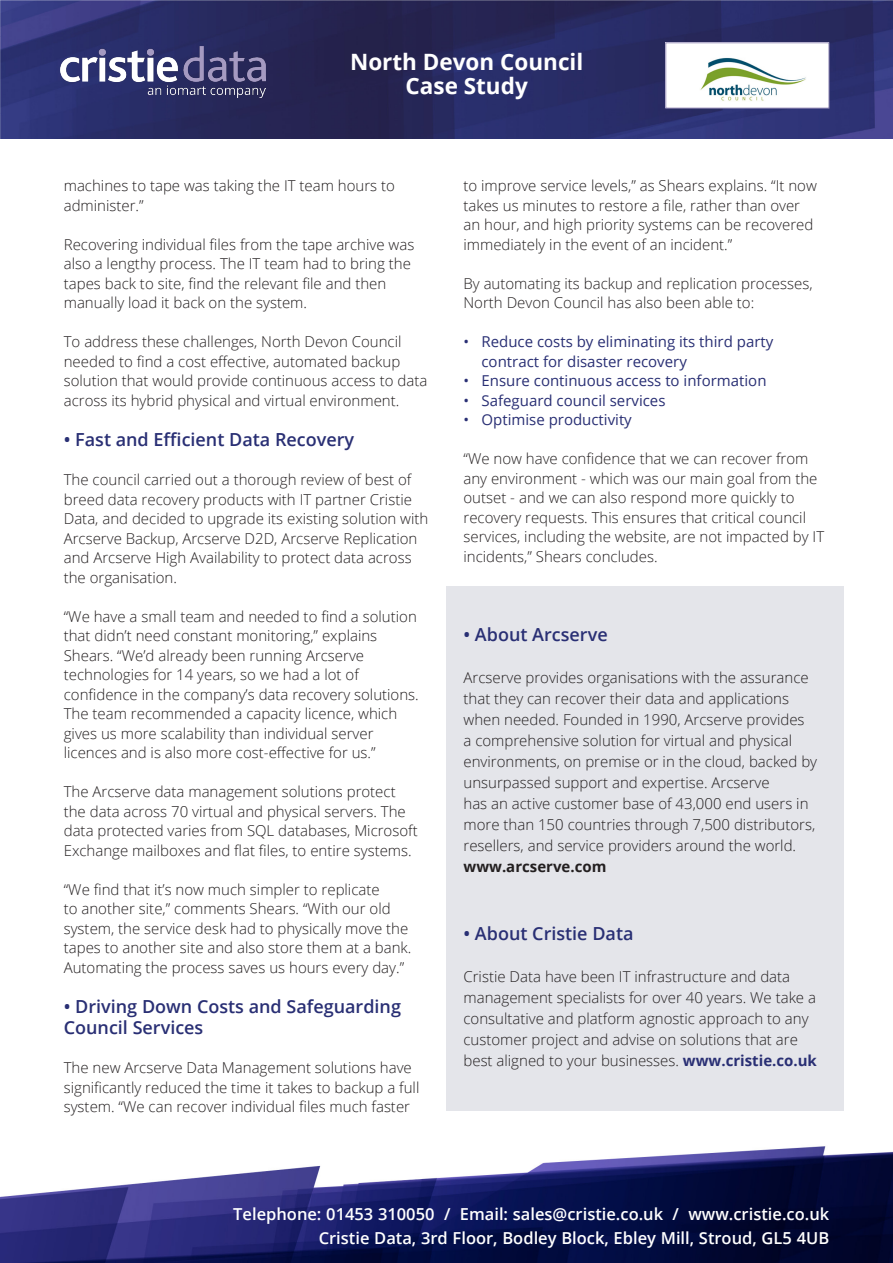
<style>
.page{position:relative;width:893px;height:1263px;background:#fff}
.page>*{position:absolute;margin:0;border:0;box-sizing:border-box;transform-origin:0 0}
.t1{font:700 22.5px "Open Sans";color:#fff}
.para_headers_for_cri{font:600 18px/21px "Open Sans";color:#292f74}
.t2{font:600 16.5px/24px "Open Sans";color:#fff;text-align:right}
.t3{font:300 15px/19.5px "Open Sans";color:#231f20}
.t4{font:15px "Open Sans";color:#292f74}
.s1{font-weight:700}
.s2{font-weight:700;color:#292f74}
</style>
<div class="page">
<img style="left:0;top:1146px;width:893px;height:117px">
<div style="left:446px;top:587px;width:398px;height:524px;background:#e4e5ea"></div>
<img style="left:0;top:0;width:893px;height:138px">
<img style="left:61px;top:46px;width:204px;height:52px">
<div style="left:666px;top:43px;width:163px;height:65px;background:#fff"></div>
<img style="left:700px;top:58px;width:106px;height:43px">
<p class="t1" style="left:350px;top:46px;width:235px">North Devon Council</p>
<p class="t1" style="left:406px;top:70px;width:124px">Case Study</p>
<p class="t3" style="left:64px;top:176px;width:333px">machines to tape was taking the IT team hours to administer.”</p>
<p class="t3" style="left:64px;top:234px;width:352px">Recovering individual files from the tape archive was also a lengthy process. The IT team had to bring the tapes back to site, find the relevant file and then manually load it back on the system.</p>
<p class="t3" style="left:64px;top:332px;width:365px">To address these challenges, North Devon Council needed to find a cost effective, automated backup solution that would provide continuous access to data across its hybrid physical and virtual environment.</p>
<p class="para_headers_for_cri" style="left:64px;top:429px;width:292px">• Fast and Efficient Data Recovery</p>
<p class="t3" style="left:64px;top:470px;width:366px">The council carried out a thorough review of best of breed data recovery products with IT partner Cristie Data, and decided to upgrade its existing solution with Arcserve Backup, Arcserve D2D, Arcserve Replication and Arcserve High Availability to protect data across the organisation.</p>
<p class="t3" style="left:64px;top:606px;width:357px">“We have a small team and needed to find a solution that didn’t need constant monitoring,” explains Shears. “We’d already been running Arcserve technologies for 14 years, so we had a lot of confidence in the company’s data recovery solutions.<br>The team recommended a capacity licence, which gives us more scalability than individual server licences and is also more cost-effective for us.”</p>
<p class="t3" style="left:64px;top:782px;width:355px">The Arcserve data management solutions protect the data across 70 virtual and physical servers. The data protected varies from SQL databases, Microsoft Exchange mailboxes and flat files, to entire systems.</p>
<p class="t3" style="left:64px;top:879px;width:349px">“We find that it’s now much simpler to replicate<br>to another site,” comments Shears. “With our old system, the service desk had to physically move the tapes to another site and also store them at a bank.<br>Automating the process saves us hours every day.”</p>
<p class="para_headers_for_cri" style="left:64px;top:996px;width:339px">• Driving Down Costs and Safeguarding<br>Council Services</p>
<p class="t3" style="left:64px;top:1058px;width:357px">The new Arcserve Data Management solutions have significantly reduced the time it takes to backup a full system. “We can recover individual files much faster</p>
<p class="t3" style="left:463px;top:176px;width:355px">to improve service levels,” as Shears explains. “It now takes us minutes to restore a file, rather than over an hour, and high priority systems can be recovered immediately in the event of an incident.”</p>
<p class="t3" style="left:463px;top:273px;width:351px">By automating its backup and replication processes,<br>North Devon Council has also been able to:</p>
<p class="t4" style="left:463px;top:331px;width:311px">• Reduce costs by eliminating its third party</p>
<p class="t4" style="left:481px;top:351px;width:207px">contract for disaster recovery</p>
<p class="t4" style="left:463px;top:370px;width:305px">• Ensure continuous access to information</p>
<p class="t4" style="left:463px;top:390px;width:204px">• Safeguard council services</p>
<p class="t4" style="left:463px;top:409px;width:170px">• Optimise productivity</p>
<p class="t3" style="left:463px;top:449px;width:362px">“We now have confidence that we can recover from any environment - which was our main goal from the outset - and we can also respond more quickly to recovery requests. This ensures that critical council services, including the website, are not impacted by IT incidents,” Shears concludes.</p>
<p class="para_headers_for_cri" style="left:463px;top:624px;width:146px">• About Arcserve</p>
<p class="t3" style="left:463px;top:667px;width:355px;line-height:21px">Arcserve provides organisations with the assurance that they can recover their data and applications when needed. Founded in 1990, Arcserve provides<br>a comprehensive solution for virtual and physical environments, on premise or in the cloud, backed by unsurpassed support and expertise. Arcserve</p>
<p class="t3" style="left:463px;top:793px;width:353px;line-height:21px">has an active customer base of 43,000 end users in more than 150 countries through 7,500 distributors, resellers, and service providers around the world. <span class="s1">www.arcserve.com</span></p>
<p class="para_headers_for_cri" style="left:463px;top:922px;width:172px">• About Cristie Data</p>
<p class="t3" style="left:463px;top:965px;width:355px;line-height:21px">Cristie Data have been IT infrastructure and data management specialists for over 40 years. We take a consultative and platform agnostic approach to any customer project and advise on solutions that are best aligned to your businesses. <span class="s2">www.cristie.co.uk</span></p>
<p class="t2" style="left:233px;top:1202px;width:597px">Telephone: 01453 310050 / Email: sales@cristie.co.uk / www.cristie.co.uk<br>Cristie Data, 3rd Floor, Bodley Block, Ebley Mill, Stroud, GL5 4UB</p>
</div>
